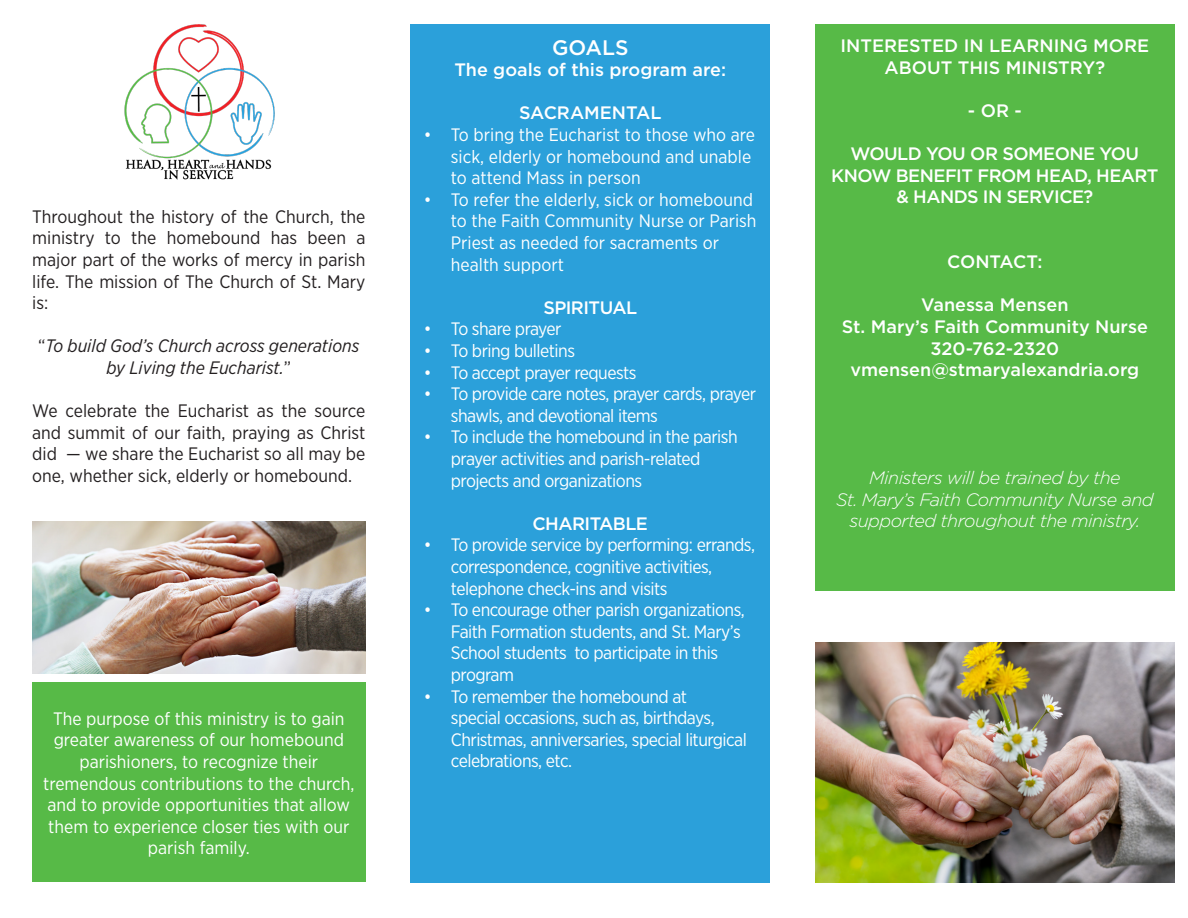
<style>
.page{position:relative;width:1188px;height:918px;background:#fff}
.page>*{position:absolute;margin:0;border:0;box-sizing:border-box;transform-origin:0 0}
.t1{font:500 21px "Gotham";color:#fff}
.t2{font:18px/21.6px "Gotham Narrow";letter-spacing:-.03em;color:#fff}
.t3{font:18px/21.6px "Gotham Narrow";color:#fff}
.t4{font:18px/21.6px "Gotham Narrow";color:#231f20;text-align:justify}
.t5{font:500 18px/21.6px "Gotham";color:#fff;text-align:center}
.t6{font:italic 300 18px/21.6px "Gotham";letter-spacing:-.03em;color:#fff;text-align:center}
.t7{font:500 18px/21.6px "Gotham";letter-spacing:-.03em;color:#fff;text-align:center}
.t8{font:italic 18px/21.6px "Gotham Narrow";color:#231f20;text-align:center}
.s1{font-style:normal}
</style>
<div class="page">
<div style="left:32px;top:683px;width:333px;height:199px;background:#57ba47"></div>
<div style="left:410px;top:24px;width:360px;height:858px;background:#2ba0da"></div>
<div style="left:815px;top:24px;width:360px;height:566px;background:#57ba47"></div>
<img style="left:124px;top:24px;width:151px;height:156px">
<img style="left:32px;top:522px;width:333px;height:152px">
<img style="left:815px;top:643px;width:360px;height:239px">
<p class="t4" style="left:32px;top:205px;width:335px">Throughout the history of the Church, the ministry to the homebound has been a major part of the works of mercy in parish life. The mission of The Church of St. Mary is:</p>
<p class="t8" style="left:38px;top:335px;width:323px"><span class="s1">“</span>To build God’s Church across generations by Living the Eucharist.<span class="s1">”</span></p>
<p class="t4" style="left:32px;top:400px;width:335px">We celebrate the Eucharist as the source and summit of our faith, praying as Christ did — we share the Eucharist so all may be one, whether sick, elderly or homebound.</p>
<p class="t3" style="left:43px;top:707px;width:313px;text-align:center">The purpose of this ministry is to gain greater awareness of our homebound parishioners, to recognize their tremendous contributions to the church, and to provide opportunities that allow them to experience closer ties with our parish family.</p>
<p class="t1" style="left:552px;top:33px;width:78px">GOALS</p>
<p class="t5" style="left:454px;top:59px;width:273px">The goals of this program are:</p>
<p class="t5" style="left:519px;top:102px;width:144px">SACRAMENTAL</p>
<p class="t3" style="left:451px;top:123px;width:306px;text-indent:-27px">• To bring the Eucharist to those who are sick, elderly or homebound and unable to attend Mass in person</p>
<p class="t3" style="left:451px;top:188px;width:307px;text-indent:-27px">• To refer the elderly, sick or homebound to the Faith Community Nurse or Parish<br>Priest as needed for sacraments or health support</p>
<p class="t7" style="left:543px;top:296px;width:95px">SPIRITUAL</p>
<p class="t2" style="left:424px;top:318px;width:139px">• To share prayer</p>
<p class="t2" style="left:424px;top:339px;width:153px">• To bring bulletins</p>
<p class="t2" style="left:424px;top:361px;width:214px">• To accept prayer requests</p>
<p class="t2" style="left:451px;top:383px;width:307px;text-indent:-27px">• To provide care notes, prayer cards, prayer shawls, and devotional items</p>
<p class="t2" style="left:451px;top:426px;width:288px;text-indent:-27px">• To include the homebound in the parish prayer activities and parish-related projects and organizations</p>
<p class="t7" style="left:533px;top:512px;width:117px">CHARITABLE</p>
<p class="t2" style="left:451px;top:534px;width:306px;text-indent:-27px">• To provide service by performing: errands, correspondence, cognitive activities, telephone check-ins and visits</p>
<p class="t2" style="left:451px;top:599px;width:295px;text-indent:-27px">• To encourage other parish organizations, Faith Formation students, and St. Mary’s School students to participate in this program</p>
<p class="t2" style="left:451px;top:685px;width:298px;text-indent:-27px">• To remember the homebound at<br>special occasions, such as, birthdays, Christmas, anniversaries, special liturgical celebrations, etc.</p>
<p class="t5" style="left:841px;top:35px;width:310px">INTERESTED IN LEARNING MORE<br>ABOUT THIS MINISTRY?</p>
<p class="t5" style="left:968px;top:100px;width:55px">- OR -</p>
<p class="t7" style="left:831px;top:143px;width:329px">WOULD YOU OR SOMEONE YOU<br>KNOW BENEFIT FROM HEAD, HEART &amp; HANDS IN SERVICE?</p>
<p class="t5" style="left:947px;top:251px;width:97px">CONTACT:</p>
<p class="t5" style="left:921px;top:294px;width:149px">Vanessa Mensen</p>
<p class="t5" style="left:842px;top:316px;width:308px">St. Mary’s Faith Community Nurse</p>
<p class="t5" style="left:930px;top:337px;width:130px">320-762-2320</p>
<p class="t5" style="left:850px;top:359px;width:290px">vmensen@stmaryalexandria.org</p>
<p class="t6" style="left:836px;top:466px;width:319px">Ministers will be trained by the<br>St. Mary’s Faith Community Nurse and supported throughout the ministry.</p>
</div>
